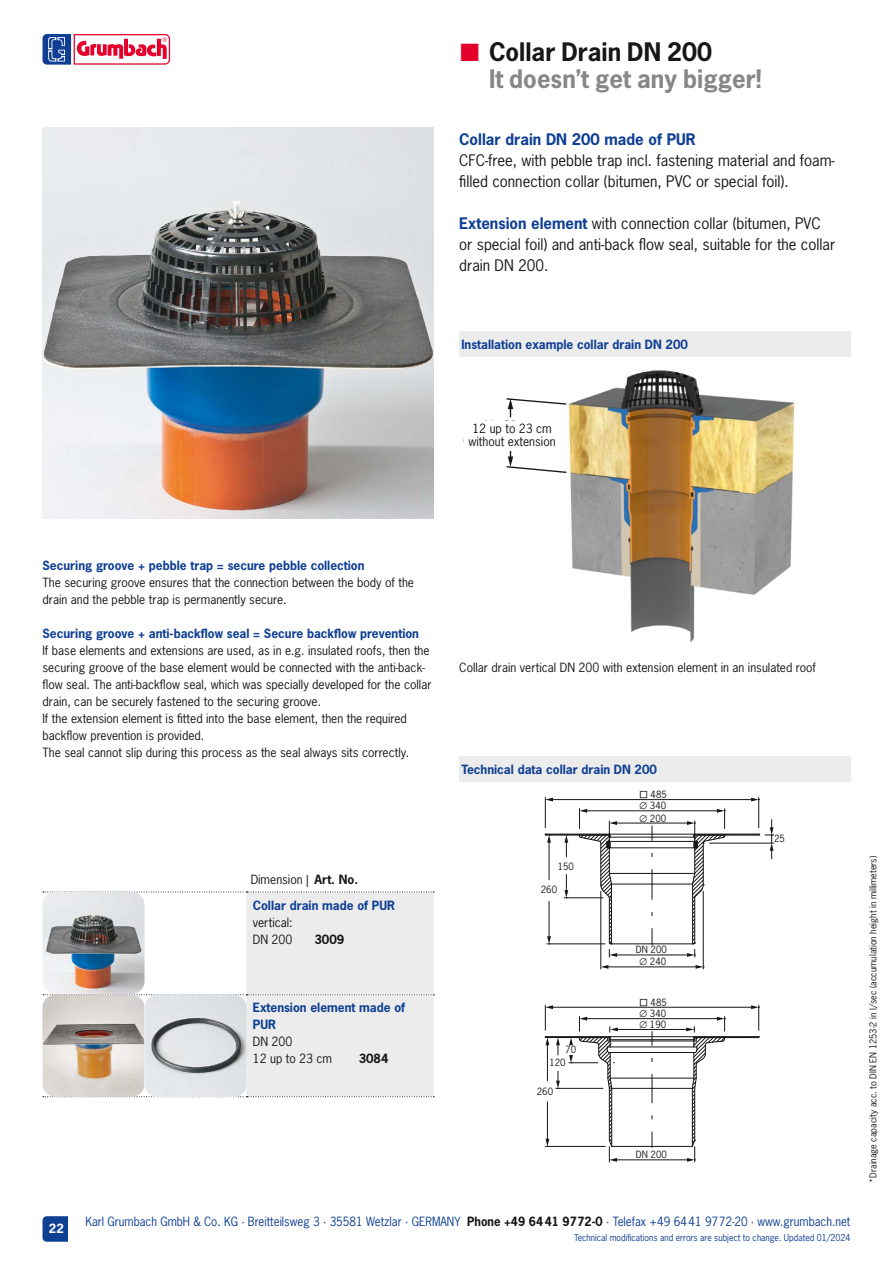
<style>
.page{position:relative;width:893px;height:1263px;background:#fff}
.page>*{position:absolute;margin:0;border:0;box-sizing:border-box;transform-origin:0 0}
.t1{font:700 24px "News Gothic Std";color:#868786}
.t2{font:700 24px "News Gothic Std";color:#181716}
.t3{font:15px/21px "News Gothic Std";color:#181716}
.t4{font:700 15px "News Gothic Std";color:#0f3f93}
.t5{font:12px/17px "News Gothic Std";color:#181716}
.t6{font:700 12px/17px "News Gothic Std";color:#0f3f93}
.t7{font:12px "News Gothic Std";color:#0f3f93;scale:.96 1}
.t8{font:700 12px "News Gothic Std";color:#181716}
.t9{font:700 12px "News Gothic Std";color:#fff}
.t10{font:9.45px/11.1px "News Gothic Std";color:#181716;text-align:right}
.t11{font:9px "News Gothic Std";color:#181716}
.t12{font:9px "News Gothic Std";color:#0f3f93;scale:.96 1}
.s1{font-weight:700;color:#0f3f93}
.s2{font-weight:700}
.s3{font-weight:700;color:#181716}
</style>
<div class="page">
<div style="left:459px;top:332px;width:391px;height:25px;background:#ececec"></div>
<div style="left:459px;top:756px;width:391px;height:25px;background:#ececec"></div>
<img style="left:509px;top:370px;width:286px;height:272px">
<svg style="left:506px;top:397px;width:62px;height:20px"></svg>
<svg style="left:506px;top:448px;width:62px;height:26px"></svg>
<hr style="left:545px;top:797px;width:1px;height:31px;background:#181716">
<hr style="left:758px;top:797px;width:1px;height:31px;background:#181716">
<hr style="left:553px;top:799px;width:198px;height:1px;background:#181716">
<svg style="left:545px;top:798px;width:8px;height:3px"></svg>
<svg style="left:751px;top:798px;width:9px;height:3px"></svg>
<hr style="left:600px;top:891px;width:1px;height:78px;background:#181716">
<hr style="left:703px;top:891px;width:1px;height:78px;background:#181716">
<hr style="left:608px;top:966px;width:88px;height:1px;background:#181716">
<svg style="left:601px;top:965px;width:7px;height:4px"></svg>
<svg style="left:696px;top:965px;width:8px;height:4px"></svg>
<svg style="left:545px;top:809px;width:229px;height:148px"></svg>
<div style="left:464px;top:421px;width:96px;height:29px;background:#fff"></div>
<svg style="left:43px;top:34px;width:127px;height:31px"></svg>
<svg style="left:43px;top:1216px;width:25px;height:26px"></svg>
<img style="left:43px;top:128px;width:391px;height:391px">
<svg style="left:146px;top:892px;width:288px;height:205px"></svg>
<img style="left:43px;top:892px;width:102px;height:205px">
<img style="left:145px;top:995px;width:102px;height:102px">
<svg style="left:545px;top:1004px;width:215px;height:158px"></svg>
<h1 class="t2" style="left:489px;top:36px;width:224px">Collar Drain DN 200</h1>
<h1 class="t1" style="left:489px;top:63px;width:274px">It doesn’t get any bigger!</h1>
<p class="t4" style="left:459px;top:129px;width:238px">Collar drain DN 200 made of PUR</p>
<p class="t3" style="left:459px;top:149px;width:377px">CFC-free, with pebble trap incl. fastening material and foam&shy;filled connection collar (bitumen, PVC or special foil).</p>
<p class="t3" style="left:459px;top:212px;width:378px"><span class="s1">Extension element</span> with connection collar (bitumen, PVC or special foil) and anti-back flow seal, suitable for the collar drain DN 200.</p>
<p class="t6" style="left:461px;top:335px;width:228px">Installation example collar drain DN 200</p>
<p class="t5" style="left:464px;top:419px;width:95px;line-height:13.5px;text-align:center">bis 23 cm<br>ohne Verlängerung</p>
<p class="t5" style="left:468px;top:421px;width:89px;line-height:13.5px;text-align:center">12 up to 23 cm without extension</p>
<p class="t6" style="left:43px;top:557px;width:324px">Securing groove + pebble trap = secure pebble collection</p>
<p class="t5" style="left:43px;top:574px;width:373px">The securing groove ensures that the connection between the body of the drain and the pebble trap is permanently secure.</p>
<p class="t6" style="left:43px;top:625px;width:378px">Securing groove + anti-backflow seal = Secure backflow prevention</p>
<p class="t5" style="left:43px;top:642px;width:390px">If base elements and extensions are used, as in e.g. insulated roofs, then the securing groove of the base element would be connected with the anti-back&shy;flow seal. The anti-backflow seal, which was specially developed for the collar drain, can be securely fastened to the securing groove.<br>If the extension element is fitted into the base element, then the required backflow prevention is provided.<br>The seal cannot slip during this process as the seal always sits correctly.</p>
<p class="t5" style="left:251px;top:870px;width:109px">Dimension | <span class="s2">Art. No.</span></p>
<p class="t6" style="left:253px;top:897px;width:144px">Collar drain made of PUR</p>
<p class="t5" style="left:253px;top:914px;width:41px">vertical:<br>DN 200</p>
<p class="t8" style="left:314px;top:931px;width:31px">3009</p>
<p class="t6" style="left:253px;top:999px;width:154px">Extension element made of<br>PUR</p>
<p class="t5" style="left:253px;top:1033px;width:81px">DN 200<br>12 up to 23 cm</p>
<p class="t8" style="left:359px;top:1050px;width:31px">3084</p>
<p class="t5" style="left:459px;top:659px;width:358px">Collar drain vertical DN 200 with extension element in an insulated roof</p>
<p class="t6" style="left:461px;top:761px;width:197px">Technical data collar drain DN 200</p>
<p class="t10" style="left:639px;top:789px;width:29px">485<br>∅ 340</p>
<p class="t10" style="left:558px;top:860px;width:18px">150</p>
<p class="t10" style="left:541px;top:883px;width:18px">260</p>
<p class="t10" style="left:549px;top:1043px;width:28px;line-height:12.8px;text-align:left;text-indent:16px">70<br>120</p>
<p class="t10" style="left:537px;top:1086px;width:18px">260</p>
<p class="t10" style="left:639px;top:812px;width:28px">∅ 200</p>
<p class="t10" style="left:636px;top:944px;width:32px">DN 200</p>
<p class="t10" style="left:639px;top:956px;width:28px">∅ 240</p>
<p class="t10" style="left:639px;top:996px;width:29px;text-align:justify;text-indent:11px">485 ∅ 340 ∅ 190</p>
<p class="t10" style="left:636px;top:1149px;width:32px">DN 200</p>
<p class="t10" style="left:774px;top:833px;width:12px">25</p>
<p class="t9" style="left:49px;top:1221px;width:16px">22</p>
<p class="t7" style="left:85px;top:1213px;width:798px">Karl Grumbach GmbH &amp; Co. KG · Breitteilsweg 3 · 35581 Wetzlar · GERMANY <span class="s3">Phone +49 6441 9772-0</span> · Telefax +49 6441 9772-20 · www.grumbach.net</p>
<p class="t12" style="left:574px;top:1232px;width:289px">Technical modifications and errors are subject to change. Updated 01/2024</p>
<p class="t11" style="left:867px;top:1183px;width:328px;rotate:-90deg">*Drainage capacity acc. to DIN EN 1253-2 in l/sec (accumulation height in millimeters)</p>
</div>
